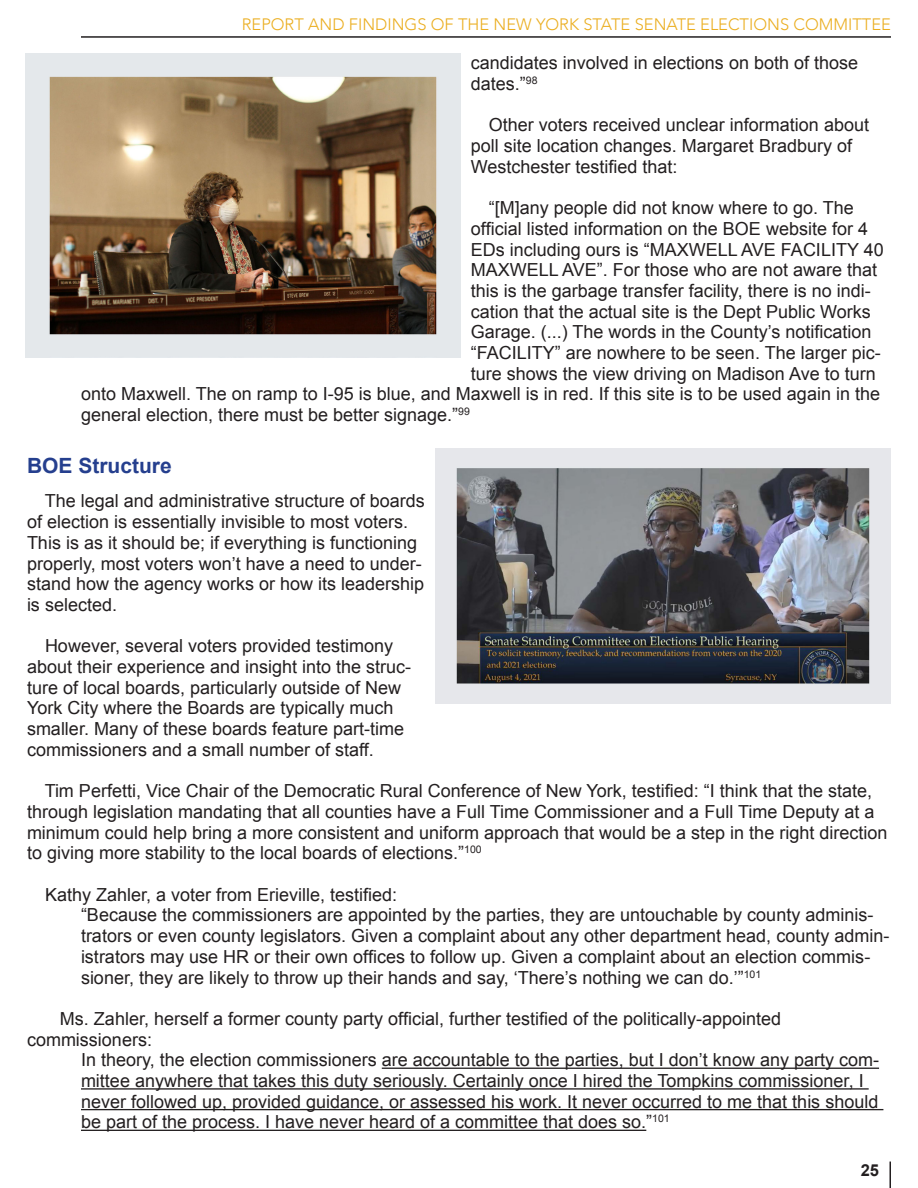
<style>
.page{position:relative;width:918px;height:1188px;background:#fff}
.page>*{position:absolute;margin:0;border:0;box-sizing:border-box;transform-origin:0 0}
.t1{font:700 21px "Arial";color:#253f8e}
.t2{font:18px/20.7px "Arial";color:#231f20}
.t3{font:300 16.5px "Avenir";color:#ebae20}
.t4{font:700 16.5px "Arial";color:#231f20}
</style>
<div class="page">
<hr style="left:81px;top:36px;width:810px;height:2px;background:#231f20">
<svg style="left:890px;top:1162px;width:1px;height:26px"></svg>
<hr style="left:382px;top:1068px;width:497px;height:1px;background:#231f20">
<hr style="left:81px;top:1088px;width:788px;height:2px;background:#231f20">
<hr style="left:81px;top:1109px;width:802px;height:1px;background:#231f20">
<hr style="left:81px;top:1130px;width:565px;height:1px;background:#231f20">
<img style="left:26px;top:54px;width:434px;height:303px">
<img style="left:436px;top:448px;width:455px;height:255px">
<p class="t3" style="left:242px;top:14px;width:651px">REPORT AND FINDINGS OF THE NEW YORK STATE SENATE ELECTIONS COMMITTEE</p>
<p class="t2" style="left:471px;top:53px;width:389px">candidates involved in elections on both of those dates.”<sup>98</sup></p>
<p class="t2" style="left:471px;top:115px;width:400px;text-indent:18px">Other voters received unclear information about poll site location changes. Margaret Bradbury of<br>Westchester testified that:</p>
<p class="t2" style="left:489px;top:198px;width:366px">“[M]any people did not know where to go. The</p>
<p class="t2" style="left:471px;top:218px;width:399px">official listed information on the BOE website for 4</p>
<p class="t2" style="left:471px;top:239px;width:414px">EDs including ours is “MAXWELL AVE FACILITY 40</p>
<p class="t2" style="left:471px;top:260px;width:408px">MAXWELL AVE”. For those who are not aware that</p>
<p class="t2" style="left:471px;top:280px;width:401px">this is the garbage transfer facility, there is no indi-</p>
<p class="t2" style="left:471px;top:301px;width:401px">cation that the actual site is the Dept Public Works</p>
<p class="t2" style="left:471px;top:322px;width:402px">Garage. (...) The words in the County’s notification</p>
<p class="t2" style="left:471px;top:343px;width:411px">“FACILITY” are nowhere to be seen. The larger pic-</p>
<p class="t2" style="left:471px;top:363px;width:406px">ture shows the view driving on Madison Ave to turn</p>
<p class="t2" style="left:81px;top:384px;width:801px">onto Maxwell. The on ramp to I-95 is blue, and Maxwell is in red. If this site is to be used again in the</p>
<p class="t2" style="left:81px;top:405px;width:390px">general election, there must be better signage.”<sup>99</sup></p>
<p class="t1" style="left:27px;top:452px;width:146px">BOE Structure</p>
<p class="t2" style="left:27px;top:491px;width:399px;text-indent:18px">The legal and administrative structure of boards of election is essentially invisible to most voters.<br>This is as it should be; if everything is functioning properly, most voters won’t have a need to under&shy;stand how the agency works or how its leadership is selected.</p>
<p class="t2" style="left:27px;top:636px;width:386px;text-indent:18px">However, several voters provided testimony about their experience and insight into the struc&shy;ture of local boards, particularly outside of New York City where the Boards are typically much smaller. Many of these boards feature part-time commissioners and a small number of staff.</p>
<p class="t2" style="left:27px;top:781px;width:862px;text-indent:18px">Tim Perfetti, Vice Chair of the Democratic Rural Conference of New York, testified: “I think that the state, through legislation mandating that all counties have a Full Time Commissioner and a Full Time Deputy at a minimum could help bring a more consistent and uniform approach that would be a step in the right direction to giving more stability to the local boards of elections.”<sup>100</sup></p>
<p class="t2" style="left:45px;top:884px;width:354px">Kathy Zahler, a voter from Erieville, testified:</p>
<p class="t2" style="left:81px;top:905px;width:810px">“Because the commissioners are appointed by the parties, they are untouchable by county adminis&shy;trators or even county legislators. Given a complaint about any other department head, county admin&shy;istrators may use HR or their own offices to follow up. Given a complaint about an election commis&shy;sioner, they are likely to throw up their hands and say, ‘There’s nothing we can do.’”<sup>101</sup></p>
<p class="t2" style="left:60px;top:1008px;width:723px">Ms. Zahler, herself a former county party official, further testified of the politically-appointed</p>
<p class="t2" style="left:27px;top:1029px;width:127px">commissioners:</p>
<p class="t2" style="left:81px;top:1050px;width:800px">In theory, the election commissioners are accountable to the parties, but I don’t know any party com&shy;mittee anywhere that takes this duty seriously. Certainly once I hired the Tompkins commissioner, I never followed up, provided guidance, or assessed his work. It never occurred to me that this should be part of the process. I have never heard of a committee that does so.”<sup>101</sup></p>
<p class="t4" style="left:861px;top:1159px;width:20px">25</p>
</div>
